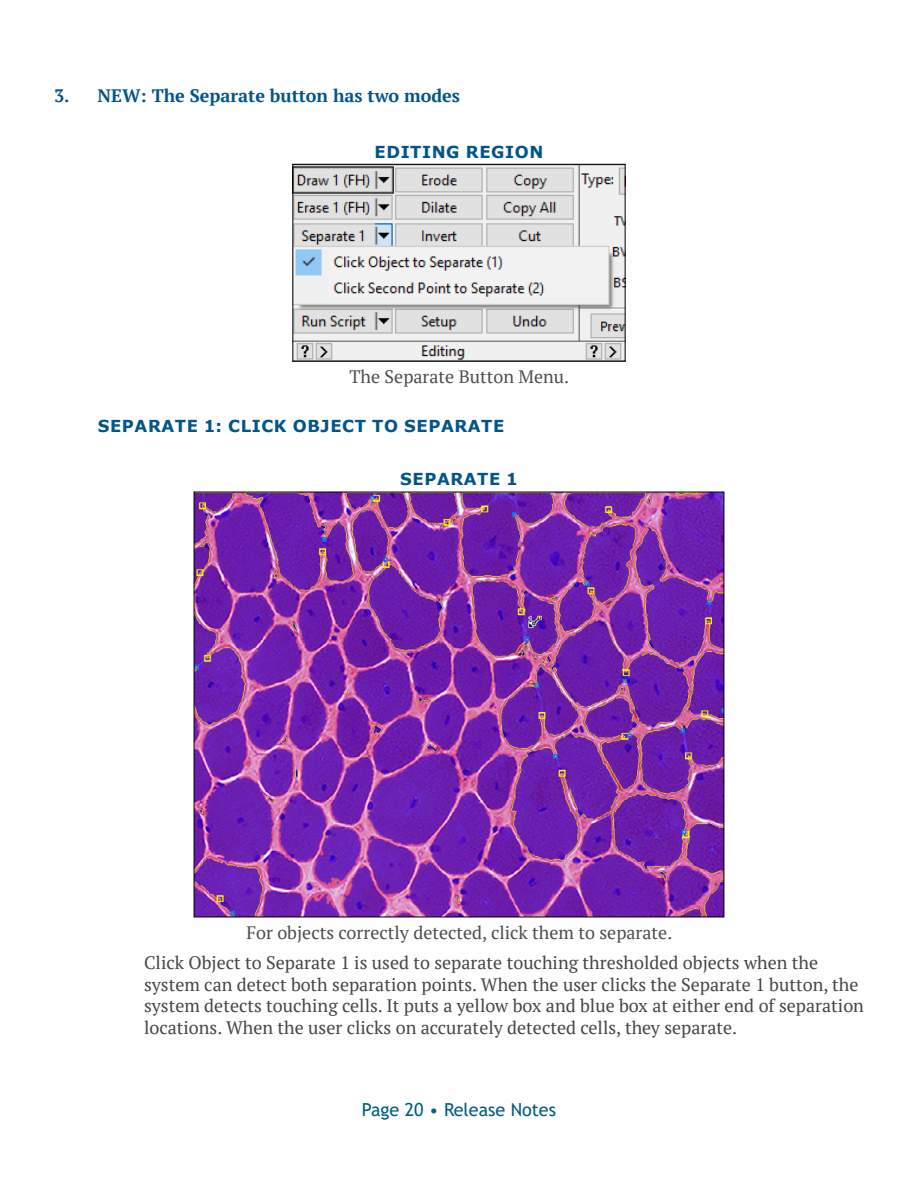
<style>
.page{position:relative;width:918px;height:1188px;background:#fff}
.page>*{position:absolute;margin:0;border:0;box-sizing:border-box;transform-origin:0 0}
.t1{font:18px/21.6px "PT Serif";color:#464547}
.t2{font:18px "PT Serif";color:#4d4d4f}
.t3{font:700 18px "PT Serif";color:#02548b}
.t4{font:18px "Trebuchet MS";color:#005e7d}
.t5{font:700 16.5px "Verdana";letter-spacing:.035em;color:#02548b}
</style>
<div class="page">
<img style="left:294px;top:166px;width:330px;height:193px">
<div style="left:292px;top:164px;width:334px;height:197px;border:1px solid #000"></div>
<img style="left:196px;top:494px;width:526px;height:421px">
<p class="t3" style="left:54px;top:83px;width:408px">3. NEW: The Separate button has two modes</p>
<p class="t5" style="left:375px;top:140px;width:170px">EDITING REGION</p>
<p class="t2" style="left:350px;top:365px;width:221px">The Separate Button Menu.</p>
<p class="t5" style="left:98px;top:414px;width:408px">SEPARATE 1: CLICK OBJECT TO SEPARATE</p>
<p class="t5" style="left:400px;top:468px;width:119px">SEPARATE 1</p>
<p class="t2" style="left:246px;top:921px;width:428px">For objects correctly detected, click them to separate.</p>
<p class="t1" style="left:144px;top:952px;width:722px">Click Object to Separate 1 is used to separate touching thresholded objects when the system can detect both separation points. When the user clicks the Separate 1 button, the system detects touching cells. It puts a yellow box and blue box at either end of separation locations. When the user clicks on accurately detected cells, they separate.</p>
<p class="t4" style="left:362px;top:1098px;width:196px">Page 20 • Release Notes</p>
</div>
